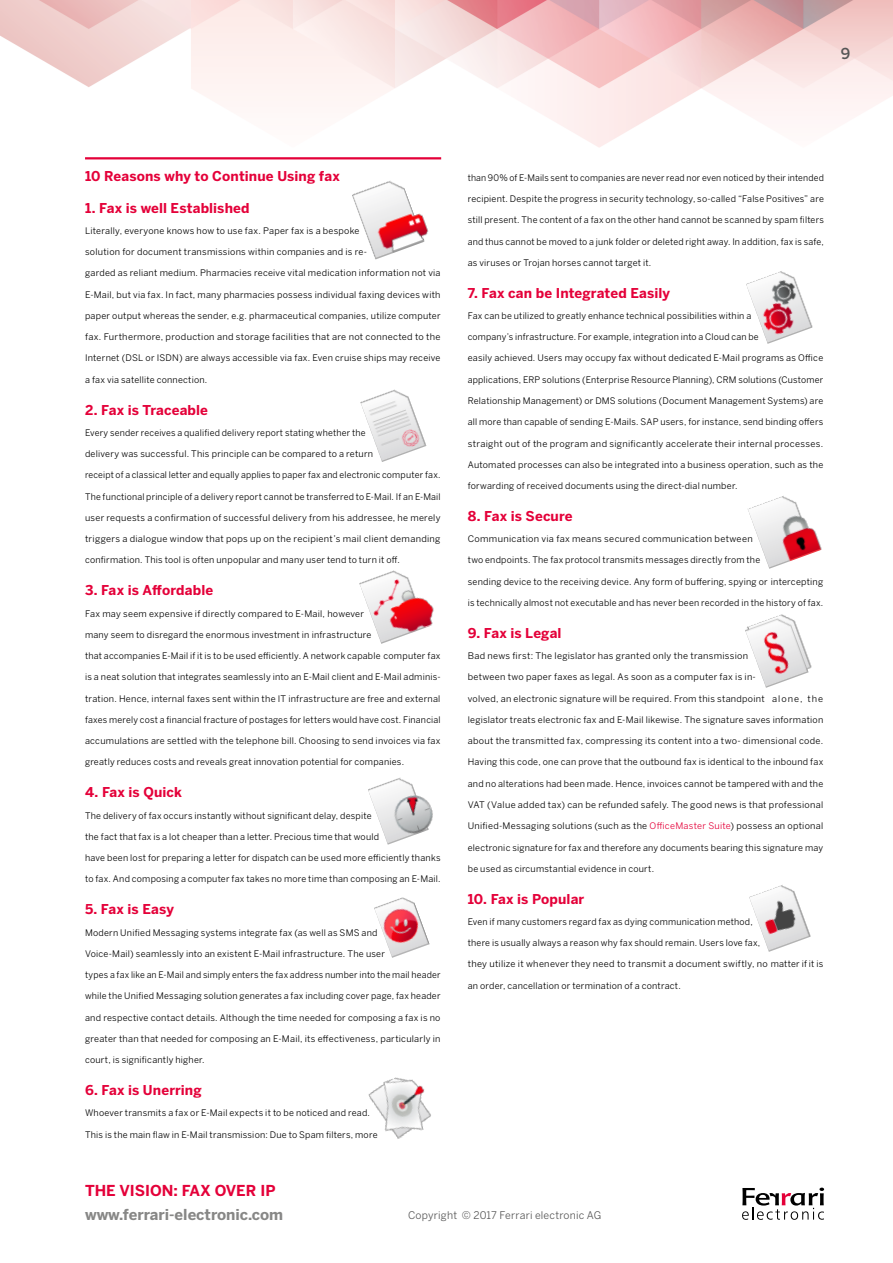
<style>
.page{position:relative;width:893px;height:1263px;background:#fff}
.page>*{position:absolute;margin:0;border:0;box-sizing:border-box;transform-origin:0 0}
.t1{font:700 15px "Benton Sans";color:#878786}
.t2{font:700 15px "Benton Sans";color:#e40039}
.t3{font:500 15px "Benton Sans";color:#565656}
.t4{font:700 13.5px "Benton Sans";letter-spacing:.01em;color:#e40039}
.t5{font:10.5px "Benton Sans";letter-spacing:.02em;color:#565656}
.t6{font:9px "Benton Sans";letter-spacing:.025em;color:#000}
.s1{color:#e40039}
</style>
<div class="page">
<img style="left:0;top:0;width:893px;height:159px">
<svg style="left:742px;top:1187px;width:82px;height:33px"></svg>
<hr style="left:85px;top:157px;width:356px;height:2px;background:#e40039">
<img style="left:352px;top:181px;width:77px;height:79px">
<img style="left:360px;top:389px;width:67px;height:73px">
<img style="left:359px;top:570px;width:75px;height:74px">
<img style="left:368px;top:778px;width:65px;height:67px">
<img style="left:374px;top:897px;width:56px;height:61px">
<img style="left:368px;top:1077px;width:63px;height:62px">
<img style="left:746px;top:271px;width:67px;height:73px">
<img style="left:747px;top:496px;width:75px;height:73px">
<img style="left:745px;top:614px;width:67px;height:74px">
<img style="left:749px;top:885px;width:62px;height:67px">
<h1 class="t3" style="left:841px;top:45px;width:11px">9</h1>
<h2 class="t4" style="left:85px;top:168px;width:256px">10 Reasons why to Continue Using fax</h2>
<h2 class="t4" style="left:85px;top:200px;width:166px">1. Fax is well Established</h2>
<p class="t6" style="left:85px;top:225px;width:276px">Literally, everyone knows how to use fax. Paper fax is a bespoke</p>
<p class="t6" style="left:85px;top:247px;width:284px">solution for document transmissions within companies and is re-</p>
<p class="t6" style="left:85px;top:268px;width:357px">garded as reliant medium. Pharmacies receive vital medication information not via</p>
<p class="t6" style="left:85px;top:289px;width:357px">E-Mail, but via fax. In fact, many pharmacies possess individual faxing devices with</p>
<p class="t6" style="left:85px;top:310px;width:357px">paper output whereas the sender, e.g. pharmaceutical companies, utilize computer</p>
<p class="t6" style="left:85px;top:332px;width:357px">fax. Furthermore, production and storage facilities that are not connected to the</p>
<p class="t6" style="left:85px;top:353px;width:357px">Internet (DSL or ISDN) are always accessible via fax. Even cruise ships may receive</p>
<p class="t6" style="left:85px;top:374px;width:124px">a fax via satellite connection.</p>
<h2 class="t4" style="left:85px;top:402px;width:125px">2. Fax is Traceable</h2>
<p class="t6" style="left:85px;top:427px;width:282px">Every sender receives a qualified delivery report stating whether the</p>
<p class="t6" style="left:85px;top:448px;width:290px">delivery was successful. This principle can be compared to a return</p>
<p class="t6" style="left:85px;top:470px;width:357px">receipt of a classical letter and equally applies to paper fax and electronic computer fax.</p>
<p class="t6" style="left:85px;top:491px;width:357px">The functional principle of a delivery report cannot be transferred to E-Mail. If an E-Mail</p>
<p class="t6" style="left:85px;top:512px;width:357px">user requests a confirmation of successful delivery from his addressee, he merely</p>
<p class="t6" style="left:85px;top:534px;width:357px">triggers a dialogue window that pops up on the recipient’s mail client demanding</p>
<p class="t6" style="left:85px;top:555px;width:316px">confirmation. This tool is often unpopular and many user tend to turn it off.</p>
<h2 class="t4" style="left:85px;top:582px;width:130px">3. Fax is Affordable</h2>
<p class="t6" style="left:85px;top:608px;width:281px">Fax may seem expensive if directly compared to E-Mail, however</p>
<p class="t6" style="left:85px;top:629px;width:288px">many seem to disregard the enormous investment in infrastructure</p>
<p class="t6" style="left:85px;top:650px;width:357px">that accompanies E-Mail if it is to be used efficiently. A network capable computer fax</p>
<p class="t6" style="left:85px;top:672px;width:357px">is a neat solution that integrates seamlessly into an E-Mail client and E-Mail adminis-</p>
<p class="t6" style="left:85px;top:693px;width:357px">tration. Hence, internal faxes sent within the IT infrastructure are free and external</p>
<p class="t6" style="left:85px;top:714px;width:357px">faxes merely cost a financial fracture of postages for letters would have cost. Financial</p>
<p class="t6" style="left:85px;top:735px;width:357px">accumulations are settled with the telephone bill. Choosing to send invoices via fax</p>
<p class="t6" style="left:85px;top:757px;width:321px">greatly reduces costs and reveals great innovation potential for companies.</p>
<h2 class="t4" style="left:85px;top:784px;width:99px">4. Fax is Quick</h2>
<p class="t6" style="left:85px;top:810px;width:288px">The delivery of fax occurs instantly without significant delay, despite</p>
<p class="t6" style="left:85px;top:831px;width:296px">the fact that fax is a lot cheaper than a letter. Precious time that would</p>
<p class="t6" style="left:85px;top:852px;width:357px">have been lost for preparing a letter for dispatch can be used more efficiently thanks</p>
<p class="t6" style="left:85px;top:874px;width:357px">to fax. And composing a computer fax takes no more time than composing an E-Mail.</p>
<h2 class="t4" style="left:85px;top:901px;width:90px">5. Fax is Easy</h2>
<p class="t6" style="left:85px;top:927px;width:294px">Modern Unified Messaging systems integrate fax (as well as SMS and</p>
<p class="t6" style="left:85px;top:948px;width:301px">Voice-Mail) seamlessly into an existent E-Mail infrastructure. The user</p>
<p class="t6" style="left:85px;top:969px;width:357px">types a fax like an E-Mail and simply enters the fax address number into the mail header</p>
<p class="t6" style="left:85px;top:991px;width:357px">while the Unified Messaging solution generates a fax including cover page, fax header</p>
<p class="t6" style="left:85px;top:1012px;width:357px">and respective contact details. Although the time needed for composing a fax is no</p>
<p class="t6" style="left:85px;top:1033px;width:357px">greater than that needed for composing an E-Mail, its effectiveness, particularly in</p>
<p class="t6" style="left:85px;top:1054px;width:121px">court, is significantly higher.</p>
<h2 class="t4" style="left:85px;top:1082px;width:118px">6. Fax is Unerring</h2>
<p class="t6" style="left:85px;top:1108px;width:286px">Whoever transmits a fax or E-Mail expects it to be noticed and read.</p>
<p class="t6" style="left:85px;top:1129px;width:294px">This is the main flaw in E-Mail transmission: Due to Spam filters, more</p>
<p class="t6" style="left:468px;top:172px;width:358px">than 90% of E-Mails sent to companies are never read nor even noticed by their intended</p>
<p class="t6" style="left:468px;top:193px;width:358px">recipient. Despite the progress in security technology, so-called “False Positives” are</p>
<p class="t6" style="left:468px;top:215px;width:358px">still present. The content of a fax on the other hand cannot be scanned by spam filters</p>
<p class="t6" style="left:468px;top:236px;width:358px">and thus cannot be moved to a junk folder or deleted right away. In addition, fax is safe,</p>
<p class="t6" style="left:468px;top:257px;width:185px">as viruses or Trojan horses cannot target it.</p>
<h2 class="t4" style="left:468px;top:285px;width:204px">7. Fax can be Integrated Easily</h2>
<p class="t6" style="left:468px;top:310px;width:285px">Fax can be utilized to greatly enhance technical possibilities within a</p>
<p class="t6" style="left:468px;top:332px;width:293px">company’s infrastructure. For example, integration into a Cloud can be</p>
<p class="t6" style="left:468px;top:353px;width:357px">easily achieved. Users may occupy fax without dedicated E-Mail programs as Office</p>
<p class="t6" style="left:468px;top:374px;width:357px">applications, ERP solutions (Enterprise Resource Planning), CRM solutions (Customer</p>
<p class="t6" style="left:468px;top:395px;width:357px">Relationship Management) or DMS solutions (Document Management Systems) are</p>
<p class="t6" style="left:468px;top:417px;width:357px">all more than capable of sending E-Mails. SAP users, for instance, send binding offers</p>
<p class="t6" style="left:468px;top:438px;width:357px">straight out of the program and significantly accelerate their internal processes.</p>
<p class="t6" style="left:468px;top:459px;width:357px">Automated processes can also be integrated into a business operation, such as the</p>
<p class="t6" style="left:468px;top:480px;width:271px">forwarding of received documents using the direct-dial number.</p>
<h2 class="t4" style="left:468px;top:508px;width:106px">8. Fax is Secure</h2>
<p class="t6" style="left:468px;top:534px;width:286px">Communication via fax means secured communication between</p>
<p class="t6" style="left:468px;top:555px;width:294px">two endpoints. The fax protocol transmits messages directly from the</p>
<p class="t6" style="left:468px;top:576px;width:357px">sending device to the receiving device. Any form of buffering, spying or intercepting</p>
<p class="t6" style="left:468px;top:597px;width:357px">is technically almost not executable and has never been recorded in the history of fax.</p>
<h2 class="t4" style="left:468px;top:625px;width:95px">9. Fax is Legal</h2>
<p class="t6" style="left:468px;top:650px;width:282px">Bad news first: The legislator has granted only the transmission</p>
<p class="t6" style="left:468px;top:672px;width:289px">between two paper faxes as legal. As soon as a computer fax is in-</p>
<p class="t6" style="left:468px;top:693px;width:357px">volved, an electronic signature will be required. From this standpoint alone, the</p>
<p class="t6" style="left:468px;top:714px;width:357px">legislator treats electronic fax and E-Mail likewise. The signature saves information</p>
<p class="t6" style="left:468px;top:735px;width:357px">about the transmitted fax, compressing its content into a two- dimensional code.</p>
<p class="t6" style="left:468px;top:757px;width:357px">Having this code, one can prove that the outbound fax is identical to the inbound fax</p>
<p class="t6" style="left:468px;top:778px;width:357px">and no alterations had been made. Hence, invoices cannot be tampered with and the</p>
<p class="t6" style="left:468px;top:799px;width:357px">VAT (Value added tax) can be refunded safely. The good news is that professional</p>
<p class="t6" style="left:468px;top:821px;width:357px">Unified-Messaging solutions (such as the <span class="s1">OfficeMaster Suite</span>) possess an optional</p>
<p class="t6" style="left:468px;top:842px;width:357px">electronic signature for fax and therefore any documents bearing this signature may</p>
<p class="t6" style="left:468px;top:863px;width:188px">be used as circumstantial evidence in court.</p>
<h2 class="t4" style="left:468px;top:891px;width:118px">10. Fax is Popular</h2>
<p class="t6" style="left:468px;top:916px;width:286px">Even if many customers regard fax as dying communication method,</p>
<p class="t6" style="left:468px;top:937px;width:294px">there is usually always a reason why fax should remain. Users love fax,</p>
<p class="t6" style="left:468px;top:959px;width:357px">they utilize it whenever they need to transmit a document swiftly, no matter if it is</p>
<p class="t6" style="left:468px;top:980px;width:215px">an order, cancellation or termination of a contract.</p>
<h1 class="t2" style="left:85px;top:1182px;width:192px">THE VISION: FAX OVER IP</h1>
<h1 class="t1" style="left:85px;top:1206px;width:200px">www.ferrari-electronic.com</h1>
<p class="t5" style="left:408px;top:1209px;width:195px">Copyright © 2017 Ferrari electronic AG</p>
</div>
